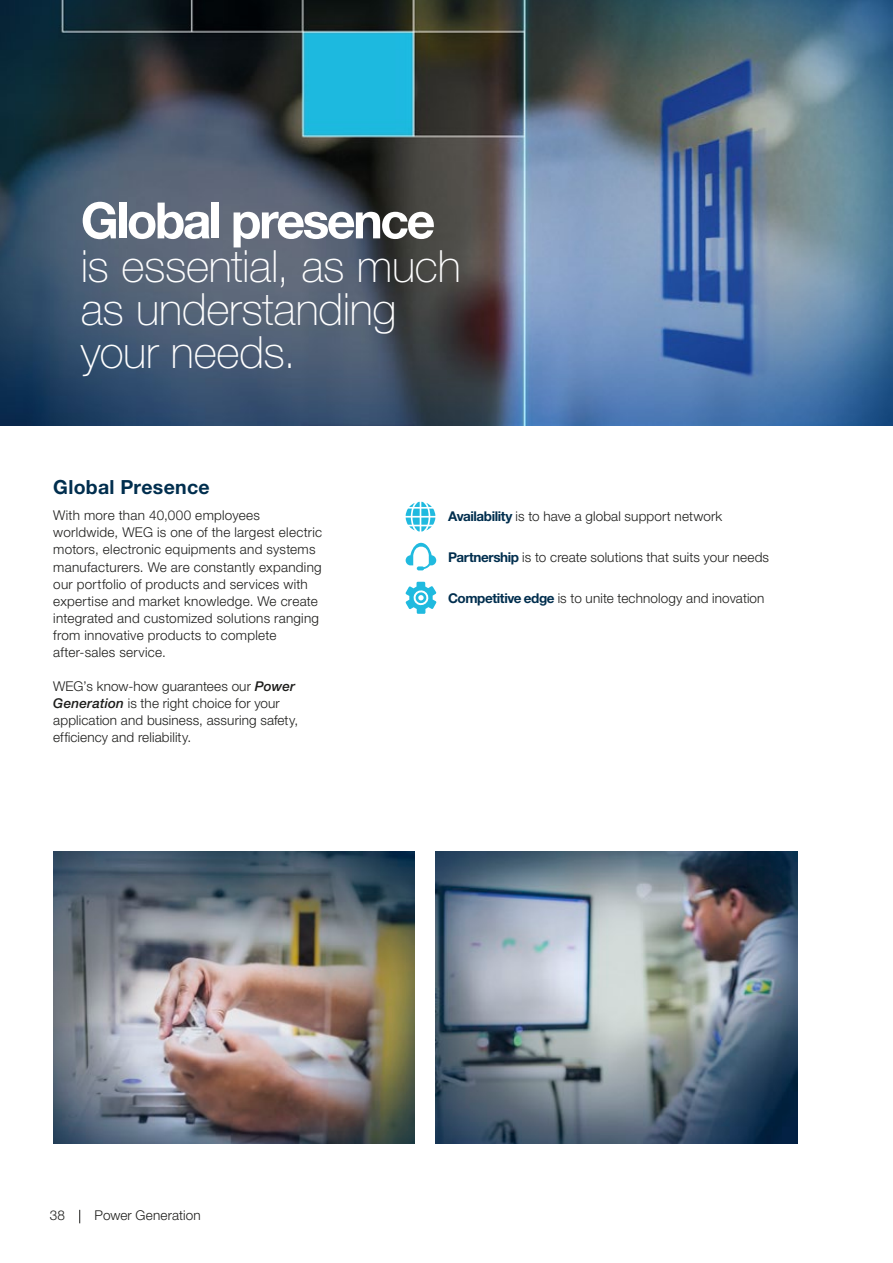
<style>
.page{position:relative;width:893px;height:1263px;background:#fff}
.page>*{position:absolute;margin:0;border:0;box-sizing:border-box;transform-origin:0 0}
.t1{font:700 50.1px "Helvetica Neue LT Pro";letter-spacing:-.05em;color:#fff}
.t2{font:100 44.55px/43.2px "Helvetica Neue LT Pro";letter-spacing:-.01em;color:#fff}
.t3{font:700 19.5px "Helvetica Neue LT Pro";letter-spacing:.015em;color:#002e4e}
.t4{font:300 13.5px/17px "Helvetica Neue LT Pro";letter-spacing:.015em;color:#1d1d1b}
.s1{font-weight:500;font-style:italic}
.s2{font-weight:700;color:#002e4e}
</style>
<div class="page">
<img style="left:0;top:0;width:893px;height:425px">
<svg style="left:406px;top:502px;width:29px;height:29px"></svg>
<svg style="left:406px;top:543px;width:30px;height:27px"></svg>
<svg style="left:405px;top:582px;width:31px;height:32px"></svg>
<img style="left:53px;top:851px;width:362px;height:293px">
<img style="left:436px;top:851px;width:361px;height:293px">
<svg style="left:79px;top:1210px;width:1px;height:13px"></svg>
<h1 class="t1" style="left:81px;top:189px;width:356px">Global presence</h1>
<h2 class="t2" style="left:81px;top:244px;width:382px">is essential, as much as understanding your needs.</h2>
<h3 class="t3" style="left:53px;top:475px;width:158px">Global Presence</h3>
<p class="t4" style="left:53px;top:507px;width:270px">With more than 40,000 employees worldwide, WEG is one of the largest electric motors, electronic equipments and systems manufacturers. We are constantly expanding our portfolio of products and services with expertise and market knowledge. We create integrated and customized solutions ranging from innovative products to complete after-sales service.</p>
<p class="t4" style="left:53px;top:677px;width:246px">WEG’s know-how guarantees our <span class="s1">Power Generation</span> is the right choice for your application and business, assuring safety, efficiency and reliability.</p>
<p class="t4" style="left:448px;top:508px;width:276px"><span class="s2">Availability</span> is to have a global support network</p>
<p class="t4" style="left:448px;top:549px;width:322px"><span class="s2">Partnership</span> is to create solutions that suits your needs</p>
<p class="t4" style="left:448px;top:590px;width:318px"><span class="s2">Competitive edge</span> is to unite technology and inovation</p>
<p class="t4" style="left:50px;top:1207px;width:17px">38</p>
<p class="t4" style="left:95px;top:1207px;width:107px">Power Generation</p>
</div>
